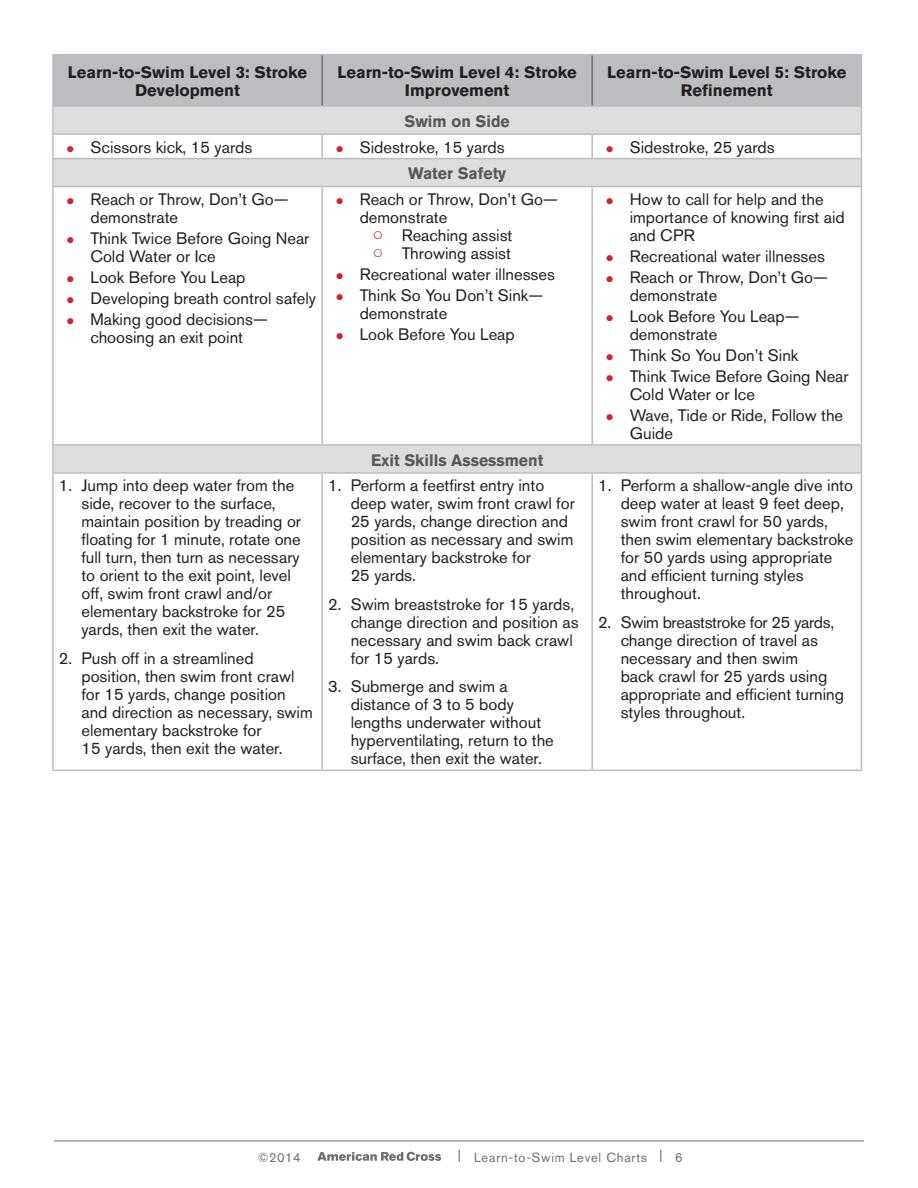
<style>
.page{position:relative;width:918px;height:1188px;background:#fff}
.page>*{position:absolute;margin:0;border:0;box-sizing:border-box;transform-origin:0 0}
.bullets_numbered{font:16.5px/18px "Akzidenz Grotesk BE";color:#231f20}
.bold_text{font:700 16.5px/18px "Akzidenz Grotesk BE";color:#231f20;text-align:center}
.Boxes{font:700 16.5px "Akzidenz Grotesk BE";color:#57585a;scale:.96 1}
.t1{font:13.2px "Akzidenz Grotesk BE";letter-spacing:.06em;color:#6c6d70}
.s1{color:#d1232a}
</style>
<div class="page">
<hr style="left:54px;top:1140px;width:810px;height:1px;background:#6c6d70">
<svg style="left:317px;top:1152px;width:124px;height:9px"></svg>
<svg style="left:54px;top:187px;width:807px;height:285px"></svg>
<hr style="left:52px;top:54px;width:270px;height:1px;background:#bcbdc0">
<hr style="left:52px;top:55px;width:2px;height:50px;background:#bcbdc0">
<hr style="left:322px;top:54px;width:270px;height:1px;background:#bcbdc0">
<hr style="left:592px;top:54px;width:270px;height:1px;background:#bcbdc0">
<hr style="left:52px;top:105px;width:270px;height:2px;background:#bcbdc0">
<hr style="left:52px;top:107px;width:2px;height:26px;background:#bcbdc0">
<hr style="left:52px;top:133px;width:270px;height:2px;background:#bcbdc0">
<hr style="left:52px;top:135px;width:2px;height:23px;background:#bcbdc0">
<hr style="left:52px;top:158px;width:270px;height:1px;background:#bcbdc0">
<hr style="left:52px;top:159px;width:2px;height:27px;background:#bcbdc0">
<svg style="left:53px;top:55px;width:809px;height:131px"></svg>
<hr style="left:52px;top:186px;width:270px;height:1px;background:#bcbdc0">
<hr style="left:52px;top:187px;width:2px;height:257px;background:#bcbdc0">
<hr style="left:322px;top:186px;width:270px;height:1px;background:#bcbdc0">
<hr style="left:321px;top:187px;width:2px;height:257px;background:#bcbdc0">
<hr style="left:592px;top:186px;width:270px;height:1px;background:#bcbdc0">
<hr style="left:591px;top:187px;width:2px;height:257px;background:#bcbdc0">
<hr style="left:861px;top:187px;width:1px;height:257px;background:#bcbdc0">
<hr style="left:52px;top:444px;width:270px;height:2px;background:#bcbdc0">
<hr style="left:52px;top:446px;width:2px;height:26px;background:#bcbdc0">
<hr style="left:322px;top:444px;width:270px;height:2px;background:#bcbdc0">
<hr style="left:592px;top:444px;width:270px;height:2px;background:#bcbdc0">
<svg style="left:861px;top:446px;width:1px;height:26px"></svg>
<hr style="left:52px;top:472px;width:270px;height:2px;background:#bcbdc0">
<hr style="left:52px;top:474px;width:2px;height:296px;background:#bcbdc0">
<hr style="left:322px;top:472px;width:270px;height:2px;background:#bcbdc0">
<hr style="left:321px;top:474px;width:2px;height:296px;background:#bcbdc0">
<hr style="left:592px;top:472px;width:270px;height:2px;background:#bcbdc0">
<hr style="left:591px;top:474px;width:2px;height:296px;background:#bcbdc0">
<hr style="left:861px;top:474px;width:1px;height:296px;background:#bcbdc0">
<hr style="left:52px;top:770px;width:270px;height:1px;background:#bcbdc0">
<hr style="left:322px;top:770px;width:270px;height:1px;background:#bcbdc0">
<hr style="left:592px;top:770px;width:270px;height:1px;background:#bcbdc0">
<hr style="left:321px;top:55px;width:2px;height:50px;background:#6c6d70">
<hr style="left:591px;top:55px;width:2px;height:50px;background:#6c6d70">
<svg style="left:374px;top:232px;width:8px;height:8px"></svg>
<svg style="left:374px;top:250px;width:8px;height:8px"></svg>
<p class="bold_text" style="left:68px;top:63px;width:241px">Learn-to-Swim Level 3: Stroke<br>Development</p>
<p class="bold_text" style="left:338px;top:63px;width:241px">Learn-to-Swim Level 4: Stroke<br>Improvement</p>
<p class="bold_text" style="left:607px;top:63px;width:241px">Learn-to-Swim Level 5: Stroke<br>Refinement</p>
<p class="Boxes" style="left:405px;top:111px;width:111px">Swim on Side</p>
<p class="bullets_numbered" style="left:66px;top:138px;width:187px"><span class="s1">●</span> Scissors kick, 15 yards</p>
<p class="bullets_numbered" style="left:336px;top:138px;width:171px"><span class="s1">●</span> Sidestroke, 15 yards</p>
<p class="bullets_numbered" style="left:606px;top:138px;width:171px"><span class="s1">●</span> Sidestroke, 25 yards</p>
<p class="Boxes" style="left:408px;top:164px;width:104px">Water Safety</p>
<p class="bullets_numbered" style="left:90px;top:190px;width:200px;text-indent:-24px"><span class="s1">●</span> Reach or Throw, Don’t Go— demonstrate</p>
<p class="bullets_numbered" style="left:90px;top:229px;width:221px;text-indent:-24px"><span class="s1">●</span> Think Twice Before Going Near<br>Cold Water or Ice</p>
<p class="bullets_numbered" style="left:66px;top:268px;width:181px"><span class="s1">●</span> Look Before You Leap</p>
<p class="bullets_numbered" style="left:66px;top:289px;width:251px"><span class="s1">●</span> Developing breath control safely</p>
<p class="bullets_numbered" style="left:66px;top:310px;width:203px;text-align:center"><span class="s1">●</span> Making good decisions— choosing an exit point</p>
<p class="bullets_numbered" style="left:360px;top:190px;width:200px;text-indent:-24px"><span class="s1">●</span> Reach or Throw, Don’t Go— demonstrate</p>
<p class="bullets_numbered" style="left:402px;top:226px;width:112px">Reaching assist</p>
<p class="bullets_numbered" style="left:402px;top:244px;width:111px">Throwing assist</p>
<p class="bullets_numbered" style="left:336px;top:265px;width:221px"><span class="s1">●</span> Recreational water illnesses</p>
<p class="bullets_numbered" style="left:360px;top:286px;width:185px;text-indent:-24px"><span class="s1">●</span> Think So You Don’t Sink— demonstrate</p>
<p class="bullets_numbered" style="left:336px;top:325px;width:181px"><span class="s1">●</span> Look Before You Leap</p>
<p class="bullets_numbered" style="left:630px;top:190px;width:217px;text-indent:-24px"><span class="s1">●</span> How to call for help and the importance of knowing first aid and CPR</p>
<p class="bullets_numbered" style="left:606px;top:247px;width:221px"><span class="s1">●</span> Recreational water illnesses</p>
<p class="bullets_numbered" style="left:630px;top:268px;width:200px;text-indent:-24px"><span class="s1">●</span> Reach or Throw, Don’t Go— demonstrate</p>
<p class="bullets_numbered" style="left:630px;top:307px;width:171px;text-indent:-24px"><span class="s1">●</span> Look Before You Leap— demonstrate</p>
<p class="bullets_numbered" style="left:606px;top:346px;width:194px"><span class="s1">●</span> Think So You Don’t Sink</p>
<p class="bullets_numbered" style="left:630px;top:367px;width:221px;text-indent:-24px"><span class="s1">●</span> Think Twice Before Going Near<br>Cold Water or Ice</p>
<p class="bullets_numbered" style="left:630px;top:406px;width:215px;text-indent:-24px"><span class="s1">●</span> Wave, Tide or Ride, Follow the<br>Guide</p>
<p class="bullets_numbered" style="left:81px;top:476px;width:221px;text-indent:-22px">1. Jump into deep water from the side, recover to the surface, maintain position by treading or floating for 1 minute, rotate one full turn, then turn as necessary to orient to the exit point, level off, swim front crawl and/or elementary backstroke for 25 yards, then exit the water.</p>
<p class="bullets_numbered" style="left:81px;top:649px;width:233px;text-indent:-22px">2. Push off in a streamlined position, then swim front crawl for 15 yards, change position and direction as necessary, swim elementary backstroke for<br>15 yards, then exit the water.</p>
<p class="Boxes" style="left:371px;top:450px;width:181px">Exit Skills Assessment</p>
<p class="bullets_numbered" style="left:351px;top:476px;width:226px;text-indent:-22px">1. Perform a feetfirst entry into deep water, swim front crawl for<br>25 yards, change direction and position as necessary and swim elementary backstroke for<br>25 yards.</p>
<p class="bullets_numbered" style="left:351px;top:595px;width:229px;text-indent:-22px">2. Swim breaststroke for 15 yards, change direction and position as necessary and swim back crawl for 15 yards.</p>
<p class="bullets_numbered" style="left:351px;top:677px;width:205px;text-indent:-22px">3. Submerge and swim a distance of 3 to 5 body lengths underwater without hyperventilating, return to the surface, then exit the water.</p>
<p class="bullets_numbered" style="left:621px;top:476px;width:234px;text-indent:-22px">1. Perform a shallow-angle dive into deep water at least 9 feet deep, swim front crawl for 50 yards, then swim elementary backstroke for 50 yards using appropriate and efficient turning styles throughout.</p>
<p class="bullets_numbered" style="left:621px;top:613px;width:225px;text-indent:-22px">2. Swim breaststroke for 25 yards, change direction of travel as necessary and then swim<br>back crawl for 25 yards using appropriate and efficient turning styles throughout.</p>
<p class="t1" style="left:258px;top:1149px;width:44px">©2014</p>
<p class="t1" style="left:458px;top:1149px;width:226px">| Learn-to-Swim Level Charts | 6</p>
</div>
